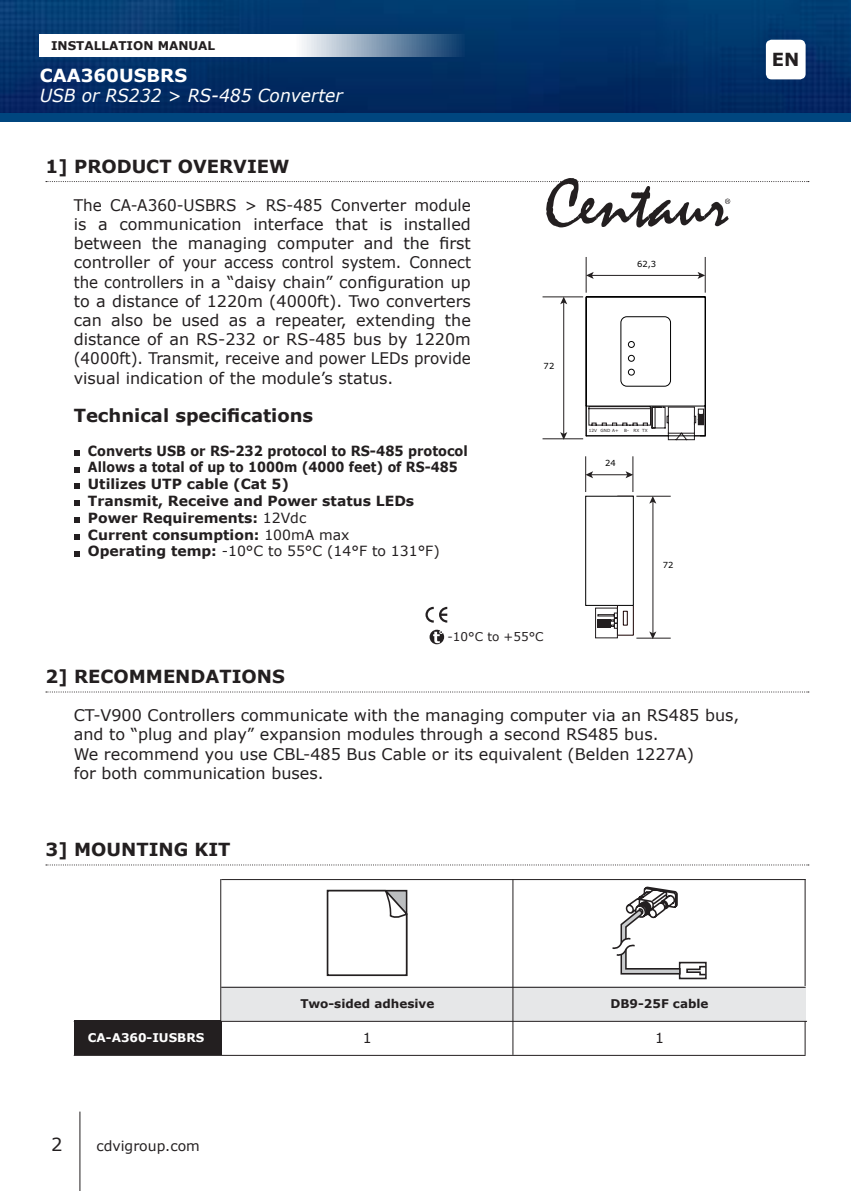
<style>
.page{position:relative;width:851px;height:1191px;background:#fff}
.page>*{position:absolute;margin:0;border:0;box-sizing:border-box;transform-origin:0 0}
.t1{font:700 18px "Verdana";color:#231f20}
.t2{font:italic 18px "Verdana";color:#fff;scale:.95 1}
.t3{font:700 18px "Verdana";color:#fff}
.t4{font:18px "Verdana";color:#231f20}
.t5{font:16px/19.2px "Verdana";color:#231f20;text-align:justify;scale:.95 1}
.t6{font:16px/19.2px "Verdana";color:#231f20}
.t7{font:700 14px/16.8px "Verdana";color:#231f20;scale:.92 1}
.t8{font:14px "Verdana";color:#231f20}
.t9{font:700 12px "Verdana";color:#231f20}
.t10{font:700 12px "Verdana";color:#fff}
.t11{font:12px "Verdana";color:#231f20}
.t12{font:8.4px "Verdana";color:#000}
.t13{font:4.2px "Verdana";color:#231f20}
.s1{font-weight:400}
</style>
<div class="page">
<hr style="left:79px;top:1111px;width:1px;height:80px;background:#231f20">
<div style="left:585px;top:496px;width:48px;height:109px;border:1px solid #000"></div>
<svg style="left:595px;top:495px;width:38px;height:143px"></svg>
<div style="left:597px;top:619px;width:14px;height:8px;background:#231f20"></div>
<hr style="left:585px;top:257px;width:1px;height:36px;background:#231f20">
<hr style="left:563px;top:299px;width:1px;height:137px;background:#231f20">
<hr style="left:652px;top:498px;width:1px;height:137px;background:#231f20">
<hr style="left:704px;top:257px;width:1px;height:36px;background:#231f20">
<hr style="left:585px;top:456px;width:1px;height:36px;background:#231f20">
<hr style="left:632px;top:456px;width:1px;height:36px;background:#231f20">
<hr style="left:636px;top:496px;width:34px;height:1px;background:#231f20">
<hr style="left:636px;top:638px;width:34px;height:1px;background:#231f20">
<hr style="left:542px;top:296px;width:41px;height:1px;background:#231f20">
<hr style="left:588px;top:275px;width:114px;height:1px;background:#231f20">
<hr style="left:588px;top:474px;width:42px;height:1px;background:#231f20">
<hr style="left:542px;top:438px;width:41px;height:1px;background:#231f20">
<svg style="left:585px;top:471px;width:8px;height:7px"></svg>
<svg style="left:586px;top:272px;width:7px;height:7px"></svg>
<svg style="left:625px;top:471px;width:8px;height:7px"></svg>
<svg style="left:697px;top:272px;width:8px;height:7px"></svg>
<svg style="left:560px;top:432px;width:7px;height:8px"></svg>
<svg style="left:560px;top:297px;width:7px;height:7px"></svg>
<svg style="left:649px;top:631px;width:7px;height:8px"></svg>
<svg style="left:649px;top:496px;width:7px;height:7px"></svg>
<svg style="left:585px;top:296px;width:120px;height:144px"></svg>
<svg style="left:45px;top:864px;width:763px;height:1px"></svg>
<svg style="left:74px;top:450px;width:5px;height:5px"></svg>
<svg style="left:74px;top:467px;width:5px;height:5px"></svg>
<svg style="left:74px;top:483px;width:5px;height:6px"></svg>
<svg style="left:74px;top:500px;width:5px;height:6px"></svg>
<svg style="left:74px;top:517px;width:5px;height:6px"></svg>
<svg style="left:74px;top:534px;width:5px;height:5px"></svg>
<svg style="left:74px;top:551px;width:5px;height:5px"></svg>
<svg style="left:439px;top:607px;width:8px;height:15px"></svg>
<svg style="left:425px;top:607px;width:8px;height:15px"></svg>
<div style="left:74px;top:1020px;width:147px;height:34px;background:#231f20"></div>
<hr style="left:74px;top:1054px;width:731px;height:1px;background:#231f20">
<hr style="left:804px;top:879px;width:1px;height:175px;background:#231f20">
<svg style="left:327px;top:890px;width:81px;height:86px"></svg>
<div style="left:678px;top:961px;width:28px;height:18px;border:2px solid #231f20"></div>
<svg style="left:612px;top:886px;width:94px;height:90px"></svg>
<div style="left:221px;top:986px;width:292px;height:34px;background:#e6e7e8"></div>
<div style="left:513px;top:986px;width:292px;height:34px;background:#e6e7e8"></div>
<hr style="left:221px;top:879px;width:584px;height:1px;background:#231f20">
<hr style="left:74px;top:1020px;width:732px;height:1px;background:#231f20">
<hr style="left:221px;top:986px;width:584px;height:1px;background:#231f20">
<hr style="left:220px;top:879px;width:1px;height:175px;background:#231f20">
<hr style="left:512px;top:879px;width:1px;height:175px;background:#231f20">
<svg style="left:429px;top:629px;width:15px;height:15px"></svg>
<svg style="left:45px;top:691px;width:763px;height:1px"></svg>
<svg style="left:45px;top:178px;width:763px;height:49px"></svg>
<img style="left:0;top:0;width:850px;height:113px">
<div style="left:0;top:113px;width:850px;height:9px;background:#00467f"></div>
<svg style="left:40px;top:34px;width:425px;height:23px"></svg>
<div style="left:765px;top:40px;width:40px;height:39px;background:#fff;border-radius:6px"></div>
<p class="t9" style="left:51px;top:37px;width:166px">INSTALLATION MANUAL</p>
<p class="t3" style="left:40px;top:63px;width:149px">CAA360USBRS</p>
<p class="t2" style="left:40px;top:83px;width:320px">USB or RS232 &gt; RS-485 Converter</p>
<p class="t1" style="left:45px;top:153px;width:245px">1] PRODUCT OVERVIEW</p>
<p class="t5" style="left:74px;top:195px;width:419px">The CA-A360-USBRS &gt; RS-485 Converter module is a communication interface that is installed between the managing computer and the first controller of your access control system. Connect the controllers in a “daisy chain” configuration up to a distance of 1220m (4000ft). Two converters can also be used as a repeater, extending the distance of an RS-232 or RS-485 bus by 1220m (4000ft). Transmit, receive and power LEDs provide visual indication of the module’s status.</p>
<p class="t1" style="left:74px;top:403px;width:241px">Technical specifications</p>
<p class="t7" style="left:88px;top:442px;width:414px">Converts USB or RS-232 protocol to RS-485 protocol Allows a total of up to 1000m (4000 feet) of RS-485<br>Utilizes UTP cable (Cat 5)<br>Transmit, Receive and Power status LEDs<br>Power Requirements: <span class="s1">12Vdc<br></span>Current consumption: <span class="s1">100mA max<br></span>Operating temp: <span class="s1">-10°C to 55°C (14°F to 131°F)</span></p>
<p class="t12" style="left:543px;top:360px;width:12px">72</p>
<p class="t1" style="left:45px;top:663px;width:241px">2] RECOMMENDATIONS</p>
<p class="t11" style="left:447px;top:628px;width:98px">-10°C to +55°C</p>
<p class="t12" style="left:637px;top:258px;width:21px">62,3</p>
<p class="t13" style="left:588px;top:428px;width:31px">12V GND A+</p>
<p class="t13" style="left:624px;top:427px;width:25px">B- RX TX</p>
<p class="t12" style="left:605px;top:458px;width:12px">24</p>
<p class="t12" style="left:662px;top:560px;width:12px">72</p>
<p class="t6" style="left:74px;top:705px;width:667px">CT-V900 Controllers communicate with the managing computer via an RS485 bus, and to “plug and play” expansion modules through a second RS485 bus.<br>We recommend you use CBL-485 Bus Cable or its equivalent (Belden 1227A)<br>for both communication buses.</p>
<p class="t1" style="left:45px;top:836px;width:187px">3] MOUNTING KIT</p>
<p class="t1" style="left:771px;top:47px;width:29px">EN</p>
<p class="t10" style="left:88px;top:1029px;width:118px">CA-A360-IUSBRS</p>
<p class="t4" style="left:51px;top:1132px;width:13px">2</p>
<p class="t8" style="left:96px;top:1136px;width:105px">cdvigroup.com</p>
<p class="t9" style="left:300px;top:995px;width:135px">Two-sided adhesive</p>
<p class="t9" style="left:610px;top:995px;width:99px">DB9-25F cable</p>
<p class="t8" style="left:363px;top:1028px;width:10px">1</p>
<p class="t8" style="left:655px;top:1028px;width:10px">1</p>
</div>
